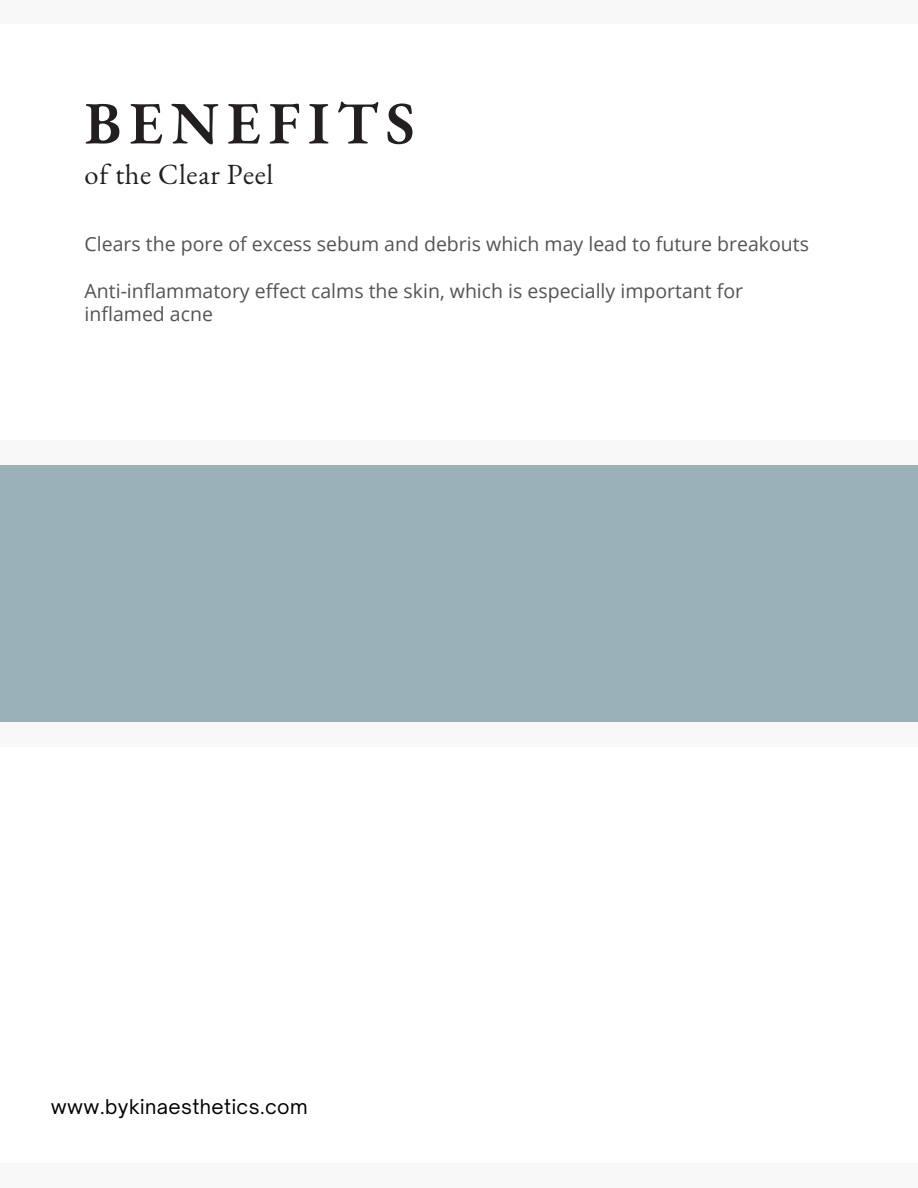
<style>
.page{position:relative;width:918px;height:1188px;background:#f8f8f8}
.page>*{position:absolute;margin:0;border:0;box-sizing:border-box;transform-origin:0 0}
.t1{font:600 60px "EB Garamond";letter-spacing:.125em;color:#231f20}
.t2{font:28.5px "EB Garamond";letter-spacing:.02em;color:#231f20}
.t3{font:19.5px/23.7px "Open Sans";color:#545454}
.t4{font:19.5px "Open Sauce One";letter-spacing:.02em;color:#000}
</style>
<div class="page">
<div style="left:0;top:24px;width:918px;height:416px;background:#fff"></div>
<div style="left:0;top:466px;width:918px;height:256px;background:#9bb1b8"></div>
<div style="left:0;top:747px;width:918px;height:415px;background:#fff"></div>
<h1 class="t1" style="left:85px;top:83px;width:332px">BENEFITS</h1>
<h2 class="t2" style="left:85px;top:155px;width:190px">of the Clear Peel</h2>
<p class="t3" style="left:85px;top:231px;width:726px">Clears the pore of excess sebum and debris which may lead to future breakouts</p>
<p class="t3" style="left:85px;top:278px;width:660px">Anti-inflammatory effect calms the skin, which is especially important for inflamed acne</p>
<p class="t4" style="left:51px;top:1094px;width:258px">www.bykinaesthetics.com</p>
</div>
